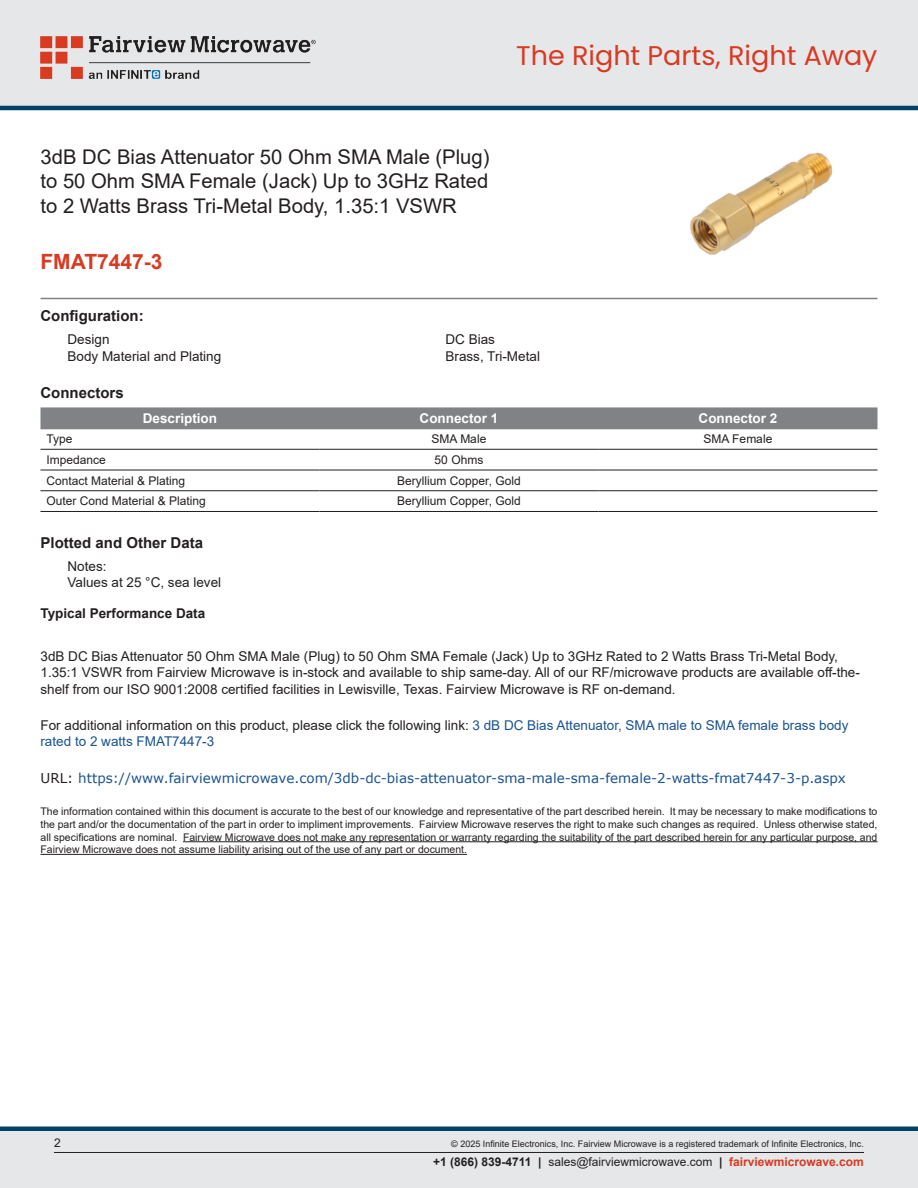
<style>
.page{position:relative;width:918px;height:1188px;background:#fff}
.page>*{position:absolute;margin:0;border:0;box-sizing:border-box;transform-origin:0 0}
.t1{font:27px "Poppins";color:#d83a22}
.Branded_Part_No{font:700 21px "Arial";color:#d83a22}
.Web_Description_Para{font:20.25px/24.3px "Arial";color:#231f20;text-align:justify}
.Head1{font:700 15px "Arial";color:#231f20}
.Head1_for_Compliance{font:700 15px "Arial";color:#231f20}
.Web_Description_Para-2{font:13.5px/16.2px "Arial";color:#231f20}
.Web_Description_Para-3{font:13.5px/16.2px "Arial";color:#1a5392}
.URL_para{font:13.5px "Verdana";color:#1a5392}
.Specs_Para{font:13.5px "Arial";color:#231f20}
.Table_Header{font:700 13.5px "Arial";color:#fff}
.Head2{font:700 13.5px "Arial";color:#231f20}
.Specs_Notes_Para{font:13.5px "Arial";color:#231f20}
.Table_Body_Left{font:12px "Arial";color:#231f20}
.Table_Body{font:12px "Arial";color:#231f20}
.t2{font:10.5px/12.6px "Arial";color:#231f20;text-align:justify}
.Copyright_disclaimer{font:9px "Arial";color:#231f20}
.s1{color:#231f20}
.s2{font-weight:700}
.s3{font-weight:700;color:#d83a22}
</style>
<div class="page">
<div style="left:0;top:1131px;width:918px;height:57px;background:#e6e7e9"></div>
<div style="left:0;top:1126px;width:918px;height:5px;background:#004268"></div>
<div style="left:0;top:0;width:918px;height:108px;background:#e6e7e9"></div>
<hr style="left:0;top:106px;width:918px;height:4px;background:#004268">
<img style="left:40px;top:36px;width:276px;height:42px">
<hr style="left:54px;top:1152px;width:810px;height:1px;background:#231f20">
<hr style="left:40px;top:298px;width:838px;height:1px;background:#808285">
<img style="left:690px;top:152px;width:143px;height:103px">
<hr style="left:183px;top:841px;width:694px;height:1px;background:#231f20">
<hr style="left:40px;top:854px;width:427px;height:1px;background:#231f20">
<div style="left:40px;top:407px;width:838px;height:22px;background:#808285"></div>
<hr style="left:40px;top:449px;width:280px;height:1px;background:#231f20">
<hr style="left:320px;top:449px;width:278px;height:1px;background:#231f20">
<hr style="left:598px;top:449px;width:280px;height:1px;background:#231f20">
<hr style="left:40px;top:470px;width:280px;height:1px;background:#231f20">
<hr style="left:320px;top:470px;width:278px;height:1px;background:#231f20">
<hr style="left:598px;top:470px;width:280px;height:1px;background:#231f20">
<hr style="left:40px;top:490px;width:280px;height:1px;background:#231f20">
<hr style="left:320px;top:490px;width:278px;height:1px;background:#231f20">
<hr style="left:598px;top:490px;width:280px;height:1px;background:#231f20">
<hr style="left:40px;top:511px;width:280px;height:1px;background:#231f20">
<hr style="left:320px;top:511px;width:278px;height:1px;background:#231f20">
<hr style="left:598px;top:511px;width:280px;height:1px;background:#231f20">
<h1 class="t1" style="left:516px;top:40px;width:363px">The Right Parts, Right Away</h1>
<h1 class="Web_Description_Para" style="left:40px;top:145px;width:451px">3dB DC Bias Attenuator 50 Ohm SMA Male (Plug) to 50 Ohm SMA Female (Jack) Up to 3GHz Rated to 2 Watts Brass Tri-Metal Body, 1.35:1 VSWR</h1>
<p class="Branded_Part_No" style="left:40px;top:247px;width:124px">FMAT7447-3</p>
<p class="Head1" style="left:40px;top:306px;width:105px">Configuration:</p>
<p class="Specs_Para" style="left:68px;top:330px;width:44px">Design</p>
<p class="Specs_Para" style="left:446px;top:330px;width:51px">DC Bias</p>
<p class="Specs_Para" style="left:68px;top:347px;width:155px">Body Material and Plating</p>
<p class="Specs_Para" style="left:446px;top:347px;width:96px">Brass, Tri-Metal</p>
<p class="Head1" style="left:40px;top:382px;width:85px">Connectors</p>
<p class="Table_Header" style="left:143px;top:409px;width:76px">Description</p>
<p class="Table_Header" style="left:420px;top:409px;width:80px">Connector 1</p>
<p class="Table_Header" style="left:699px;top:409px;width:80px">Connector 2</p>
<p class="Table_Body_Left" style="left:46px;top:431px;width:28px">Type</p>
<p class="Table_Body" style="left:432px;top:431px;width:56px">SMA Male</p>
<p class="Table_Body" style="left:704px;top:431px;width:70px">SMA Female</p>
<p class="Table_Body_Left" style="left:46px;top:452px;width:61px">Impedance</p>
<p class="Table_Body" style="left:435px;top:452px;width:50px">50 Ohms</p>
<p class="Table_Body_Left" style="left:46px;top:472px;width:140px">Contact Material &amp; Plating</p>
<p class="Table_Body" style="left:397px;top:472px;width:125px">Beryllium Copper, Gold</p>
<p class="Table_Body_Left" style="left:46px;top:493px;width:161px">Outer Cond Material &amp; Plating</p>
<p class="Table_Body" style="left:397px;top:493px;width:125px">Beryllium Copper, Gold</p>
<p class="Head1_for_Compliance" style="left:40px;top:532px;width:164px">Plotted and Other Data</p>
<p class="Specs_Notes_Para" style="left:68px;top:556px;width:41px">Notes:</p>
<p class="Specs_Para" style="left:68px;top:573px;width:155px">Values at 25 °C, sea level</p>
<p class="Head2" style="left:40px;top:604px;width:166px">Typical Performance Data</p>
<h1 class="Web_Description_Para-2" style="left:40px;top:648px;width:821px">3dB DC Bias Attenuator 50 Ohm SMA Male (Plug) to 50 Ohm SMA Female (Jack) Up to 3GHz Rated to 2 Watts Brass Tri-Metal Body,<br>1.35:1 VSWR from Fairview Microwave is in-stock and available to ship same-day. All of our RF/microwave products are available off-the&shy;shelf from our ISO 9001:2008 certified facilities in Lewisville, Texas. Fairview Microwave is RF on-demand.</h1>
<h1 class="Web_Description_Para-3" style="left:40px;top:717px;width:809px"><span class="s1">For additional information on this product, please click the following link:</span> 3 dB DC Bias Attenuator, SMA male to SMA female brass body rated to 2 watts FMAT7447-3</h1>
<p class="URL_para" style="left:40px;top:768px;width:807px"><span class="s1">URL:</span> https://www.fairviewmicrowave.com/3db-dc-bias-attenuator-sma-male-sma-female-2-watts-fmat7447-3-p.aspx</p>
<p class="t2" style="left:40px;top:805px;width:838px">The information contained within this document is accurate to the best of our knowledge and representative of the part described herein. It may be necessary to make modifications to the part and/or the documentation of the part in order to impliment improvements. Fairview Microwave reserves the right to make such changes as required. Unless otherwise stated, all specifications are nominal. Fairview Microwave does not make any representation or warranty regarding the suitability of the part described herein for any particular purpose, and Fairview Microwave does not assume liability arising out of the use of any part or document.</p>
<p class="Table_Body_Left" style="left:54px;top:1135px;width:8px">2</p>
<p class="Copyright_disclaimer" style="left:451px;top:1138px;width:414px">© 2025 Infinite Electronics, Inc. Fairview Microwave is a registered trademark of Infinite Electronics, Inc.</p>
<p class="Table_Body_Left" style="left:433px;top:1153px;width:432px"><span class="s2">+1 (866) 839-4711 |</span> sales@fairviewmicrowave.com <span class="s2">|</span> <span class="s3">fairviewmicrowave.com</span></p>
</div>
